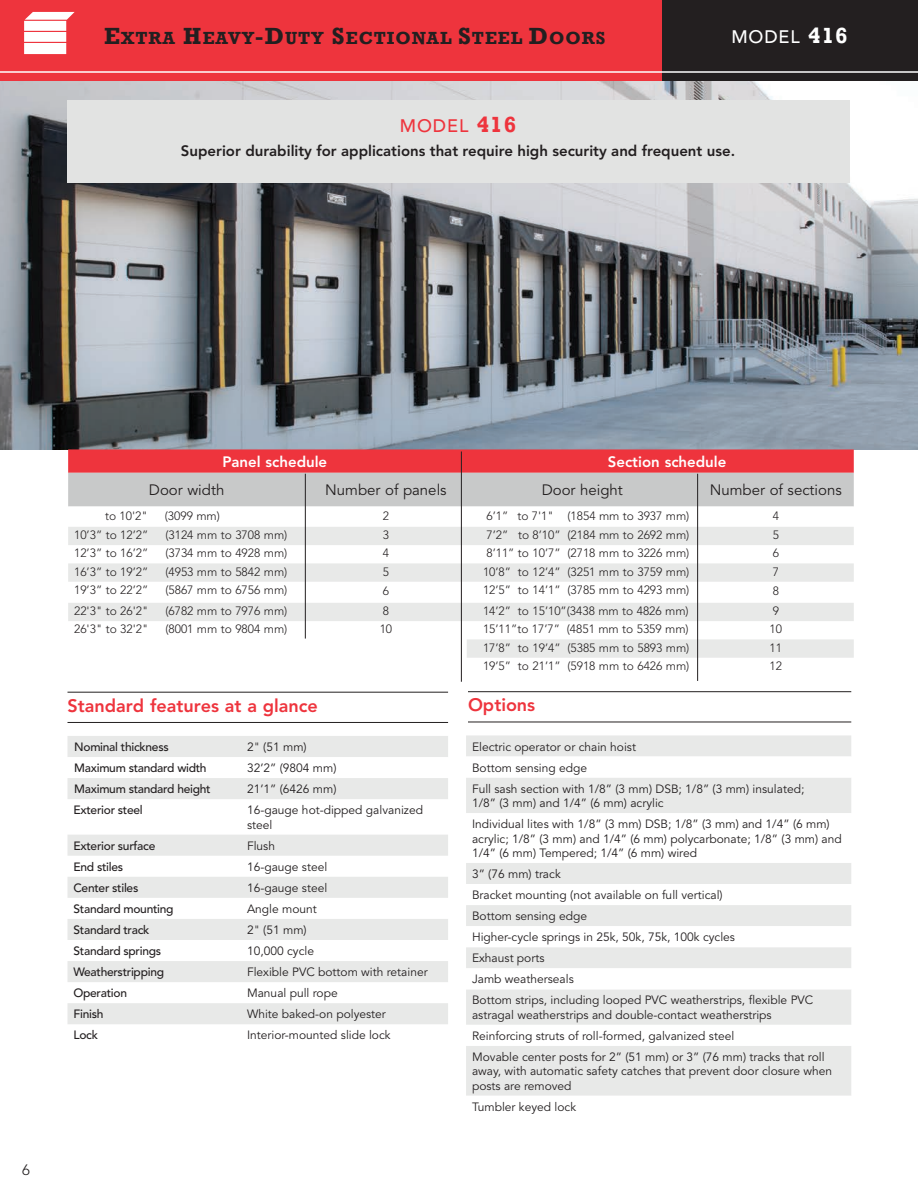
<style>
.page{position:relative;width:918px;height:1188px;background:#fff}
.page>*{position:absolute;margin:0;border:0;box-sizing:border-box;transform-origin:0 0}
.t1{font:700 18px "Rockwell";letter-spacing:.05em;color:#231f20}
.t2{font:800 18px "Avenir LT Std";color:#ee343d}
.t3{font:500 18px "Avenir LT Std";letter-spacing:.05em;color:#fff}
.t4{font:500 18px "Avenir LT Std";letter-spacing:.05em;color:#ee343d}
.t5{font:800 15px "Avenir LT Std";color:#231f20}
.t6{font:15px "Avenir LT Std";color:#231f20}
.t7{font:800 15px "Avenir LT Std";color:#fff}
.t8{font:300 15px "Avenir LT Std";color:#231f20}
.t9{font:12px/21px "Avenir LT Std";color:#231f20}
.t10{font:300 12px "Avenir LT Std";color:#231f20}
.t11{font:500 12px "Avenir LT Std";letter-spacing:-.025em;color:#231f20}
.s1{font-size:24px}
.s2{font-family:"Rockwell";font-weight:700;font-size:22.5px}
</style>
<div class="page">
<img style="left:0;top:81px;width:918px;height:368px">
<div style="left:0;top:0;width:918px;height:81px;background:#231f20"></div>
<div style="left:0;top:0;width:662px;height:81px;background:#ee343d"></div>
<hr style="left:0;top:71px;width:918px;height:2px;background:#fff">
<svg style="left:68px;top:449px;width:786px;height:58px;background:#d78d91"></svg>
<svg style="left:68px;top:507px;width:784px;height:186px"></svg>
<svg style="left:68px;top:527px;width:786px;height:131px"></svg>
<hr style="left:305px;top:474px;width:1px;height:165px;background:#231f20">
<hr style="left:461px;top:452px;width:1px;height:230px;background:#231f20">
<hr style="left:697px;top:474px;width:1px;height:207px;background:#231f20">
<div style="left:68px;top:100px;width:782px;height:83px;background:#e2e3e2"></div>
<hr style="left:68px;top:692px;width:380px;height:1px;background:#231f20">
<hr style="left:68px;top:722px;width:380px;height:1px;background:#231f20">
<svg style="left:68px;top:736px;width:380px;height:288px;fill:#eaebea"></svg>
<hr style="left:468px;top:691px;width:383px;height:1px;background:#231f20">
<hr style="left:468px;top:722px;width:383px;height:1px;background:#231f20">
<div style="left:466px;top:735px;width:385px;height:21px;background:#e8e9e8"></div>
<svg style="left:466px;top:778px;width:385px;height:318px;fill:#e8e9e8"></svg>
<svg style="left:24px;top:12px;width:51px;height:42px"></svg>
<h1 class="t1" style="left:104px;top:27px;width:503px"><span class="s1">E</span>XTRA <span class="s1">H</span>EAVY<span class="s1">-D</span>UTY <span class="s1">S</span>ECTIONAL <span class="s1">S</span>TEEL <span class="s1">D</span>OORS</h1>
<h1 class="t3" style="left:731px;top:26px;width:118px">MODEL <span class="s2">416</span></h1>
<h1 class="t4" style="left:400px;top:116px;width:118px">MODEL <span class="s2">416</span></h1>
<p class="t5" style="left:181px;top:142px;width:556px">Superior durability for applications that require high security and frequent use.</p>
<p class="t8" style="left:22px;top:1161px;width:9px">6</p>
<p class="t7" style="left:222px;top:453px;width:106px">Panel schedule</p>
<p class="t7" style="left:608px;top:453px;width:120px">Section schedule</p>
<p class="t6" style="left:149px;top:482px;width:77px">Door width</p>
<p class="t6" style="left:325px;top:482px;width:123px">Number of panels</p>
<p class="t6" style="left:542px;top:482px;width:83px">Door height</p>
<p class="t6" style="left:710px;top:482px;width:133px">Number of sections</p>
<p class="t10" style="left:105px;top:509px;width:44px">to 10'2"</p>
<p class="t10" style="left:165px;top:509px;width:57px">(3099 mm)</p>
<p class="t10" style="left:383px;top:509px;width:8px">2</p>
<p class="t10" style="left:486px;top:509px;width:204px">6’1” to 7'1" (1854 mm to 3937 mm)</p>
<p class="t10" style="left:773px;top:509px;width:8px">4</p>
<p class="t10" style="left:74px;top:528px;width:76px">10’3” to 12’2”</p>
<p class="t10" style="left:165px;top:528px;width:123px">(3124 mm to 3708 mm)</p>
<p class="t10" style="left:383px;top:528px;width:8px">3</p>
<p class="t10" style="left:486px;top:528px;width:204px">7’2” to 8’10” (2184 mm to 2692 mm)</p>
<p class="t10" style="left:773px;top:528px;width:8px">5</p>
<p class="t10" style="left:74px;top:546px;width:76px">12’3” to 16’2”</p>
<p class="t10" style="left:165px;top:546px;width:123px">(3734 mm to 4928 mm)</p>
<p class="t10" style="left:383px;top:546px;width:8px">4</p>
<p class="t10" style="left:486px;top:546px;width:204px">8’11” to 10’7” (2718 mm to 3226 mm)</p>
<p class="t10" style="left:773px;top:546px;width:8px">6</p>
<p class="t10" style="left:74px;top:565px;width:76px">16’3” to 19’2”</p>
<p class="t10" style="left:165px;top:565px;width:123px">(4953 mm to 5842 mm)</p>
<p class="t10" style="left:383px;top:565px;width:8px">5</p>
<p class="t10" style="left:483px;top:565px;width:208px">10’8” to 12’4” (3251 mm to 3759 mm)</p>
<p class="t10" style="left:773px;top:565px;width:8px">7</p>
<p class="t10" style="left:74px;top:583px;width:76px">19’3” to 22’2”</p>
<p class="t10" style="left:165px;top:583px;width:123px">(5867 mm to 6756 mm)</p>
<p class="t10" style="left:383px;top:584px;width:8px">6</p>
<p class="t10" style="left:483px;top:583px;width:208px">12’5” to 14’1” (3785 mm to 4293 mm)</p>
<p class="t10" style="left:773px;top:584px;width:8px">8</p>
<p class="t10" style="left:74px;top:604px;width:76px">22'3" to 26'2"</p>
<p class="t10" style="left:165px;top:604px;width:123px">(6782 mm to 7976 mm)</p>
<p class="t10" style="left:383px;top:604px;width:8px">8</p>
<p class="t10" style="left:483px;top:604px;width:207px">14’2” to 15’10”(3438 mm to 4826 mm)</p>
<p class="t10" style="left:773px;top:604px;width:8px">9</p>
<p class="t10" style="left:74px;top:622px;width:76px">26'3" to 32'2"</p>
<p class="t10" style="left:165px;top:622px;width:123px">(8001 mm to 9804 mm)</p>
<p class="t10" style="left:380px;top:622px;width:14px">10</p>
<p class="t10" style="left:483px;top:622px;width:207px">15’11”to 17’7” (4851 mm to 5359 mm)</p>
<p class="t10" style="left:770px;top:622px;width:14px">10</p>
<p class="t10" style="left:483px;top:641px;width:208px">17’8” to 19’4” (5385 mm to 5893 mm)</p>
<p class="t10" style="left:770px;top:641px;width:14px">11</p>
<p class="t10" style="left:483px;top:659px;width:208px">19’5” to 21’1” (5918 mm to 6426 mm)</p>
<p class="t10" style="left:770px;top:659px;width:14px">12</p>
<h1 class="t2" style="left:68px;top:695px;width:252px">Standard features at a glance</h1>
<p class="t11" style="left:74px;top:740px;width:96px">Nominal thickness</p>
<p class="t9" style="left:247px;top:737px;width:61px">2" (51 mm)</p>
<p class="t11" style="left:74px;top:761px;width:134px">Maximum standard width</p>
<p class="t9" style="left:247px;top:758px;width:91px">32’2” (9804 mm)</p>
<p class="t11" style="left:74px;top:782px;width:138px">Maximum standard height</p>
<p class="t9" style="left:247px;top:779px;width:91px">21’1” (6426 mm)</p>
<p class="t11" style="left:73px;top:803px;width:71px">Exterior steel</p>
<p class="t9" style="left:247px;top:803px;width:178px;line-height:14.4px">16-gauge hot-dipped galvanized steel</p>
<p class="t11" style="left:73px;top:839px;width:83px">Exterior surface</p>
<p class="t9" style="left:247px;top:835px;width:30px">Flush</p>
<p class="t11" style="left:73px;top:860px;width:51px">End stiles</p>
<p class="t9" style="left:247px;top:856px;width:82px">16-gauge steel</p>
<p class="t11" style="left:73px;top:881px;width:66px">Center stiles</p>
<p class="t9" style="left:247px;top:878px;width:82px">16-gauge steel</p>
<p class="t11" style="left:73px;top:902px;width:102px">Standard mounting</p>
<p class="t9" style="left:247px;top:899px;width:71px">Angle mount</p>
<p class="t11" style="left:73px;top:923px;width:77px">Standard track</p>
<p class="t9" style="left:247px;top:920px;width:61px">2" (51 mm)</p>
<p class="t11" style="left:73px;top:944px;width:89px">Standard springs</p>
<p class="t9" style="left:247px;top:941px;width:68px">10,000 cycle</p>
<p class="t11" style="left:73px;top:965px;width:92px">Weatherstripping</p>
<p class="t9" style="left:247px;top:962px;width:182px">Flexible PVC bottom with retainer</p>
<p class="t11" style="left:73px;top:986px;width:55px">Operation</p>
<p class="t9" style="left:247px;top:983px;width:92px">Manual pull rope</p>
<p class="t11" style="left:73px;top:1007px;width:31px">Finish</p>
<p class="t9" style="left:247px;top:1004px;width:140px">White baked-on polyester</p>
<p class="t11" style="left:73px;top:1028px;width:26px">Lock</p>
<p class="t9" style="left:247px;top:1025px;width:145px">Interior-mounted slide lock</p>
<h1 class="t2" style="left:468px;top:694px;width:69px">Options</h1>
<p class="t9" style="left:472px;top:736px;width:334px">Electric operator or chain hoist<br>Bottom sensing edge<br>Full sash section with 1/8” (3 mm) DSB; 1/8” (3 mm) insulated;</p>
<p class="t9" style="left:472px;top:793px;width:359px">1/8” (3 mm) and 1/4” (6 mm) acrylic<br>Individual lites with 1/8” (3 mm) DSB; 1/8” (3 mm) and 1/4” (6 mm)</p>
<p class="t9" style="left:472px;top:832px;width:371px;line-height:14.4px">acrylic; 1/8” (3 mm) and 1/4” (6 mm) polycarbonate; 1/8” (3 mm) and<br>1/4” (6 mm) Tempered; 1/4” (6 mm) wired</p>
<p class="t9" style="left:472px;top:864px;width:343px">3” (76 mm) track<br>Bracket mounting (not available on full vertical)<br>Bottom sensing edge<br>Higher-cycle springs in 25k, 50k, 75k, 100k cycles<br>Exhaust ports<br>Jamb weatherseals<br>Bottom strips, including looped PVC weatherstrips, flexible PVC</p>
<p class="t9" style="left:472px;top:1005px;width:354px">astragal weatherstrips and double-contact weatherstrips<br>Reinforcing struts of roll-formed, galvanized steel<br>Movable center posts for 2” (51 mm) or 3” (76 mm) tracks that roll</p>
<p class="t9" style="left:472px;top:1064px;width:362px;line-height:14.4px">away, with automatic safety catches that prevent door closure when posts are removed</p>
<p class="t9" style="left:472px;top:1097px;width:106px">Tumbler keyed lock</p>
</div>
